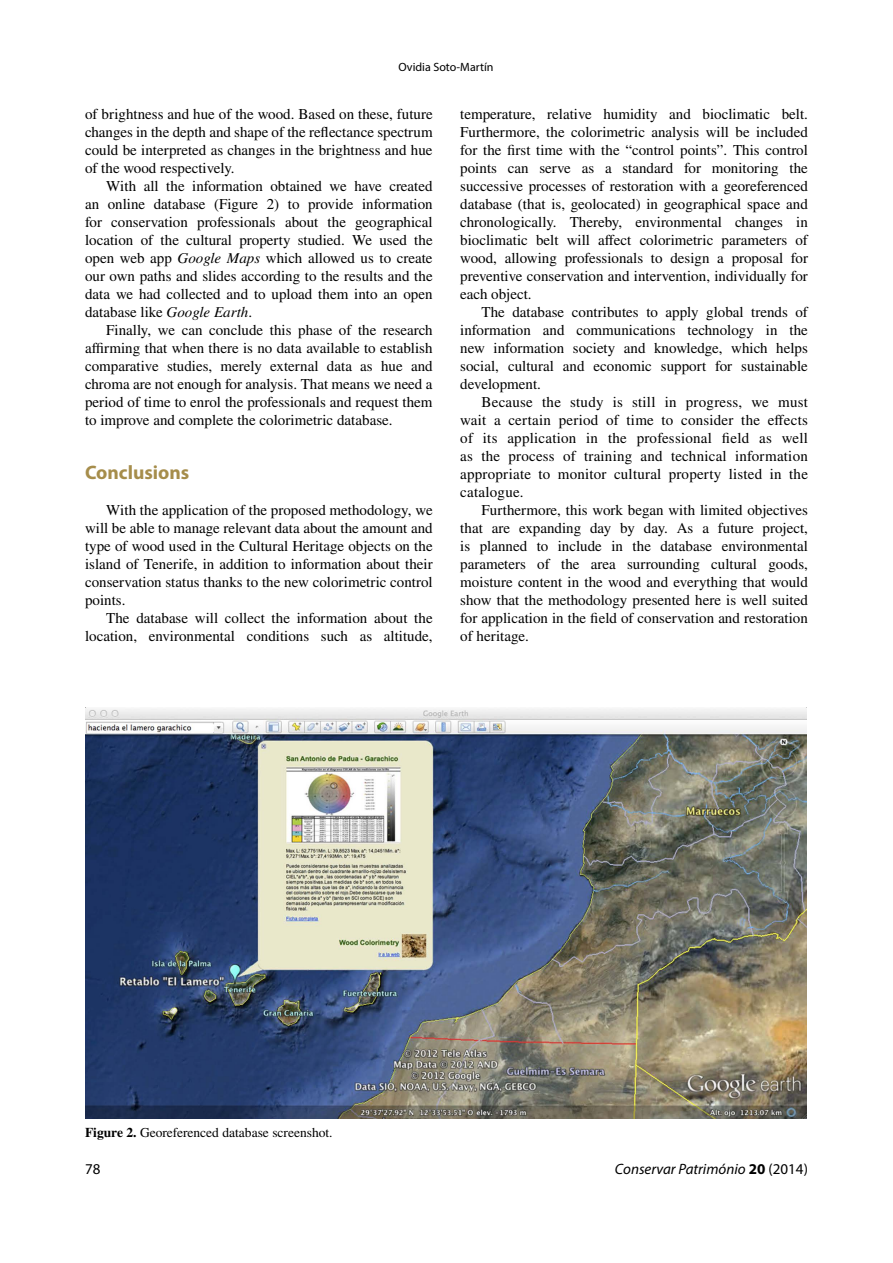
<style>
.page{position:relative;width:893px;height:1263px;background:#fff}
.page>*{position:absolute;margin:0;border:0;box-sizing:border-box;transform-origin:0 0}
.t1{font:700 19.5px "Myriad Pro";color:#a68d4b}
.t2{font:15px/18px "STIX";color:#000;text-align:justify}
.t3{font:italic 15px "Myriad Pro";color:#000}
.t4{font:15px "Myriad Pro";color:#000}
.t5{font:13.5px "STIX";color:#000}
.t6{font:12px "Myriad Pro";color:#000}
.s1{font-style:italic}
.s2{font-weight:700}
.s3{font-weight:700;font-style:normal}
.s4{font-style:normal}
</style>
<div class="page">
<img style="left:85px;top:707px;width:722px;height:411px">
<p class="t6" style="left:398px;top:59px;width:97px">Ovidia Soto-Martín</p>
<p class="t2" style="left:85px;top:106px;width:349px">of brightness and hue of the wood. Based on these, future changes in the depth and shape of the reflectance spectrum could be interpreted as changes in the brightness and hue of the wood respectively.</p>
<p class="t2" style="left:85px;top:178px;width:349px;text-indent:21px">With all the information obtained we have created an online database (Figure 2) to provide information for conservation professionals about the geographical location of the cultural property studied. We used the open web app <span class="s1">Google Maps</span> which allowed us to create our own paths and slides according to the results and the data we had collected and to upload them into an open database like <span class="s1">Google Earth</span>.</p>
<p class="t2" style="left:85px;top:322px;width:349px;text-indent:21px">Finally, we can conclude this phase of the research affirming that when there is no data available to establish comparative studies, merely external data as hue and chroma are not enough for analysis. That means we need a period of time to enrol the professionals and request them to improve and complete the colorimetric database.</p>
<h1 class="t1" style="left:85px;top:460px;width:106px">Conclusions</h1>
<p class="t2" style="left:85px;top:502px;width:349px;text-indent:21px">With the application of the proposed methodology, we will be able to manage relevant data about the amount and type of wood used in the Cultural Heritage objects on the island of Tenerife, in addition to information about their conservation status thanks to the new colorimetric control points.</p>
<p class="t2" style="left:85px;top:610px;width:349px;text-align:right">The database will collect the information about the location, environmental conditions such as altitude,</p>
<p class="t2" style="left:460px;top:106px;width:349px">temperature, relative humidity and bioclimatic belt.<br>Furthermore, the colorimetric analysis will be included for the first time with the “control points”. This control points can serve as a standard for monitoring the successive processes of restoration with a georeferenced database (that is, geolocated) in geographical space and chronologically. Thereby, environmental changes in bioclimatic belt will affect colorimetric parameters of wood, allowing professionals to design a proposal for preventive conservation and intervention, individually for each object.</p>
<p class="t2" style="left:460px;top:304px;width:349px;text-indent:21px">The database contributes to apply global trends of information and communications technology in the new information society and knowledge, which helps social, cultural and economic support for sustainable development.</p>
<p class="t2" style="left:460px;top:394px;width:349px;text-indent:21px">Because the study is still in progress, we must wait a certain period of time to consider the effects of its application in the professional field as well as the process of training and technical information appropriate to monitor cultural property listed in the catalogue.</p>
<p class="t2" style="left:460px;top:502px;width:349px;text-indent:21px">Furthermore, this work began with limited objectives that are expanding day by day. As a future project, is planned to include in the database environmental parameters of the area surrounding cultural goods, moisture content in the wood and everything that would show that the methodology presented here is well suited for application in the field of conservation and restoration of heritage.</p>
<p class="t5" style="left:85px;top:1123px;width:249px"><span class="s2">Figure 2.</span> Georeferenced database screenshot.</p>
<p class="t4" style="left:85px;top:1160px;width:17px">78</p>
<p class="t3" style="left:615px;top:1160px;width:194px">Conservar Património <span class="s3">20</span> <span class="s4">(2014)</span></p>
</div>
